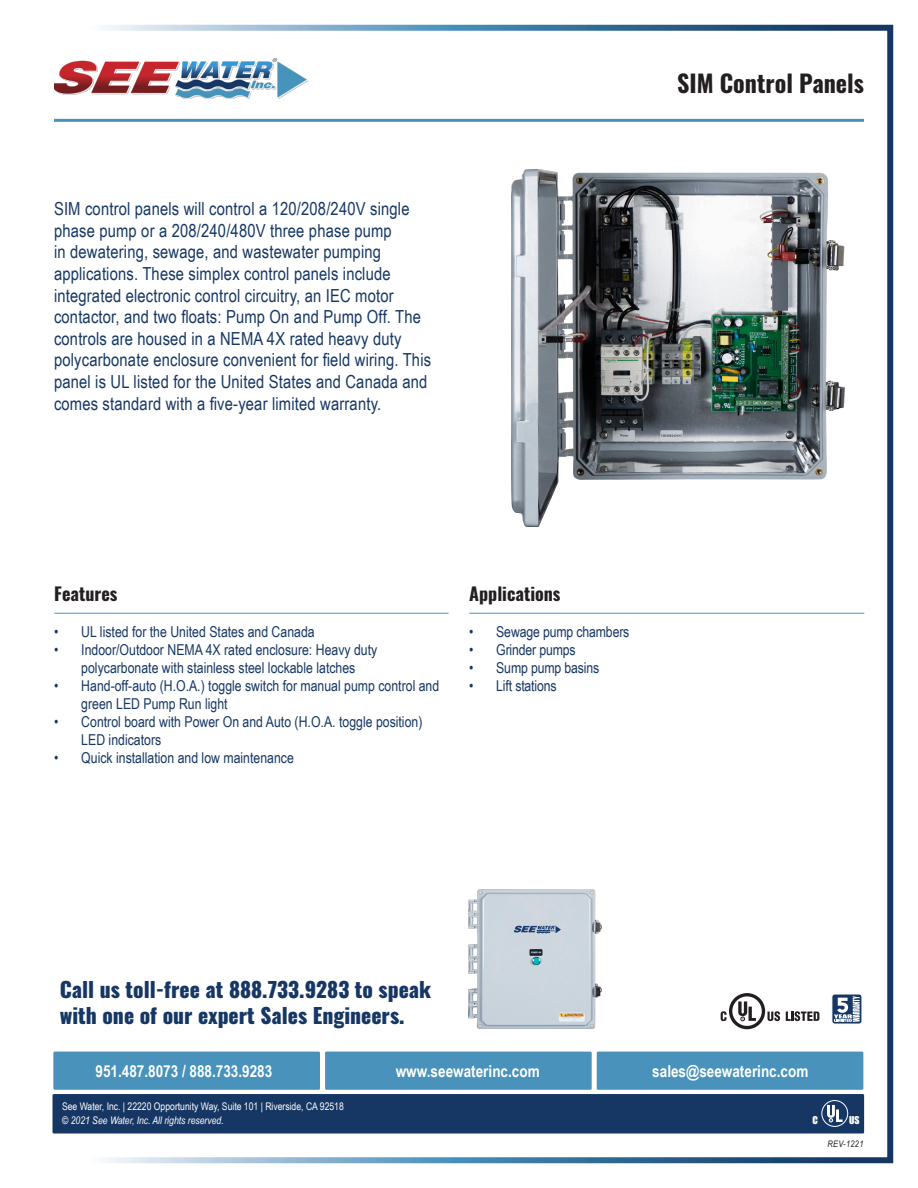
<style>
.page{position:relative;width:918px;height:1188px;background:#fff}
.page>*{position:absolute;margin:0;border:0;box-sizing:border-box;transform-origin:0 0}
.t1{font:700 24px "Oswald";color:#231f20}
.t2{font:800 21px/25.2px "Oswald";color:#163764}
.t3{font:18px/21.6px "Arial Narrow";letter-spacing:.01em;color:#163764}
.t4{font:700 18px "Oswald";color:#231f20}
.t5{font:700 16.5px "Arial Narrow";color:#fff}
.t6{font:15px/18px "Arial Narrow";color:#163764}
.t7{font:10.5px "Arial Narrow";color:#fff}
.t8{font:italic 10.5px "Arial Narrow";color:#fff}
.t9{font:9.9px "Impact";color:#fff}
.t10{font:italic 9px "Arial Narrow";letter-spacing:.04em;color:#231f20}
</style>
<div class="page">
<div style="left:25px;top:25px;width:868px;height:1138px;border:6px solid #fff"></div>
<hr style="left:54px;top:119px;width:810px;height:3px;background:#4892bb">
<hr style="left:54px;top:613px;width:395px;height:1px;background:#4892bb">
<hr style="left:469px;top:613px;width:395px;height:1px;background:#4892bb">
<img style="left:511px;top:169px;width:333px;height:357px">
<div style="left:53px;top:1052px;width:267px;height:38px;background:#4892bb"></div>
<div style="left:325px;top:1052px;width:267px;height:38px;background:#4892bb"></div>
<div style="left:597px;top:1052px;width:266px;height:38px;background:#4892bb"></div>
<div style="left:53px;top:1094px;width:811px;height:40px;background:#163764"></div>
<img style="left:469px;top:889px;width:133px;height:140px">
<img style="left:54px;top:59px;width:254px;height:39px">
<div style="left:822px;top:1100px;width:26px;height:27px;border:1px solid #fff;border-radius:50%"></div>
<svg style="left:827px;top:1105px;width:16px;height:17px"></svg>
<svg style="left:786px;top:1011px;width:33px;height:10px"></svg>
<svg style="left:721px;top:993px;width:59px;height:36px"></svg>
<div style="left:832px;top:994px;width:30px;height:30px;border:1px solid #fff;border-radius:3px"></div>
<svg style="left:834px;top:996px;width:28px;height:28px"></svg>
<p class="t3" style="left:54px;top:197px;width:379px">SIM control panels will control a 120/208/240V single phase pump or a 208/240/480V three phase pump<br>in dewatering, sewage, and wastewater pumping applications. These simplex control panels include integrated electronic control circuitry, an IEC motor contactor, and two floats: Pump On and Pump Off. The controls are housed in a NEMA 4X rated heavy duty polycarbonate enclosure convenient for field wiring. This panel is UL listed for the United States and Canada and comes standard with a five-year limited warranty.</p>
<p class="t1" style="left:677px;top:71px;width:188px">SIM Control Panels</p>
<p class="t4" style="left:54px;top:584px;width:65px">Features</p>
<p class="t6" style="left:54px;top:622px;width:262px">• UL listed for the United States and Canada</p>
<p class="t6" style="left:54px;top:640px;width:325px;text-align:center">• Indoor/Outdoor NEMA 4X rated enclosure: Heavy duty polycarbonate with stainless steel lockable latches</p>
<p class="t6" style="left:81px;top:676px;width:360px;text-indent:-27px">• Hand-off-auto (H.O.A.) toggle switch for manual pump control and green LED Pump Run light</p>
<p class="t6" style="left:81px;top:712px;width:343px;text-indent:-27px">• Control board with Power On and Auto (H.O.A. toggle position)<br>LED indicators</p>
<p class="t6" style="left:54px;top:748px;width:241px">• Quick installation and low maintenance</p>
<p class="t4" style="left:469px;top:584px;width:93px">Applications</p>
<p class="t6" style="left:469px;top:622px;width:162px">• Sewage pump chambers</p>
<p class="t6" style="left:469px;top:640px;width:108px">• Grinder pumps</p>
<p class="t6" style="left:469px;top:658px;width:132px">• Sump pump basins</p>
<p class="t6" style="left:469px;top:676px;width:89px">• Lift stations</p>
<p class="t2" style="left:60px;top:979px;width:373px">Call us toll-free at 888.733.9283 to speak with one of our expert Sales Engineers.</p>
<p class="t5" style="left:96px;top:1058px;width:178px">951.487.8073 / 888.733.9283</p>
<p class="t5" style="left:396px;top:1058px;width:145px">www.seewaterinc.com</p>
<p class="t5" style="left:652px;top:1058px;width:158px">sales@seewaterinc.com</p>
<p class="t7" style="left:62px;top:1099px;width:283px">See Water, Inc. | 22220 Opportunity Way, Suite 101 | Riverside, CA 92518</p>
<p class="t8" style="left:62px;top:1113px;width:163px">© 2021 See Water, Inc. All rights reserved.</p>
<p class="t9" style="left:812px;top:1112px;width:7px">C</p>
<p class="t9" style="left:849px;top:1112px;width:12px">US</p>
<p class="t10" style="left:827px;top:1138px;width:38px">REV-1221</p>
</div>
